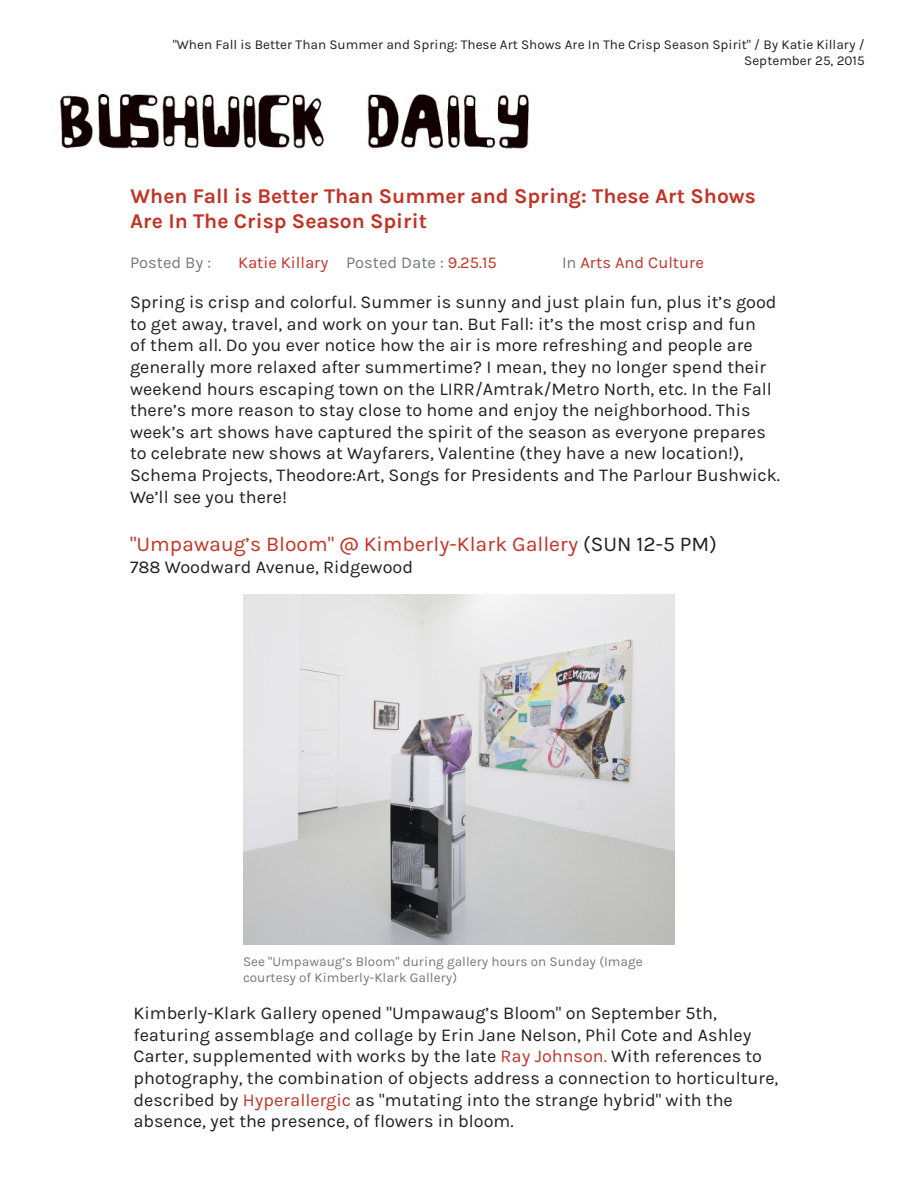
<style>
.page{position:relative;width:918px;height:1188px;background:#fff}
.page>*{position:absolute;margin:0;border:0;box-sizing:border-box;transform-origin:0 0}
.t1{font:700 21px/25.2px "Karla";color:#c23326}
.t2{font:21px "Karla";color:#c23326}
.t3{font:18px/21.6px "Karla";color:#231f20}
.t4{font:16.5px "Karla";color:#c23326}
.t5{font:16.5px "Karla";color:#76787b}
.t6{font:13.5px/16.2px "Karla";color:#231f20;text-align:right}
.t7{font:13.5px/16.2px "Karla";color:#76787b}
.s1{color:#76787b}
.s2{color:#231f20}
.s3{color:#c23326}
</style>
<div class="page">
<img style="left:59px;top:94px;width:470px;height:55px">
<img style="left:243px;top:594px;width:432px;height:351px">
<p class="t6" style="left:173px;top:37px;width:693px">"When Fall is Better Than Summer and Spring: These Art Shows Are In The Crisp Season Spirit" / By Katie Killary /<br>September 25, 2015</p>
<p class="t1" style="left:130px;top:183px;width:627px">When Fall is Better Than Summer and Spring: These Art Shows<br>Are In The Crisp Season Spirit</p>
<p class="t5" style="left:130px;top:253px;width:83px">Posted By :</p>
<p class="t4" style="left:238px;top:253px;width:260px">Katie Killary <span class="s1">Posted Date :</span> 9.25.15</p>
<p class="t4" style="left:562px;top:253px;width:143px"><span class="s1">In</span> Arts And Culture</p>
<p class="t3" style="left:130px;top:292px;width:652px">Spring is crisp and colorful. Summer is sunny and just plain fun, plus it’s good to get away, travel, and work on your tan. But Fall: it’s the most crisp and fun<br>of them all. Do you ever notice how the air is more refreshing and people are generally more relaxed after summertime? I mean, they no longer spend their weekend hours escaping town on the LIRR/Amtrak/Metro North, etc. In the Fall there’s more reason to stay close to home and enjoy the neighborhood. This week’s art shows have captured the spirit of the season as everyone prepares to celebrate new shows at Wayfarers, Valentine (they have a new location!), Schema Projects, Theodore:Art, Songs for Presidents and The Parlour Bushwick.<br>We’ll see you there!</p>
<p class="t2" style="left:130px;top:533px;width:588px">"Umpawaug’s Bloom" @ Kimberly-Klark Gallery <span class="s2">(SUN 12-5 PM)</span></p>
<p class="t3" style="left:130px;top:556px;width:285px">788 Woodward Avenue, Ridgewood</p>
<p class="t7" style="left:243px;top:953px;width:401px">See "Umpawaug’s Bloom" during gallery hours on Sunday (Image courtesy of Kimberly-Klark Gallery)</p>
<p class="t3" style="left:134px;top:1003px;width:646px">Kimberly-Klark Gallery opened "Umpawaug’s Bloom" on September 5th, featuring assemblage and collage by Erin Jane Nelson, Phil Cote and Ashley Carter, supplemented with works by the late <span class="s3">Ray Johnson.</span> With references to photography, the combination of objects address a connection to horticulture, described by <span class="s3">Hyperallergic</span> as "mutating into the strange hybrid" with the absence, yet the presence, of flowers in bloom.</p>
</div>
